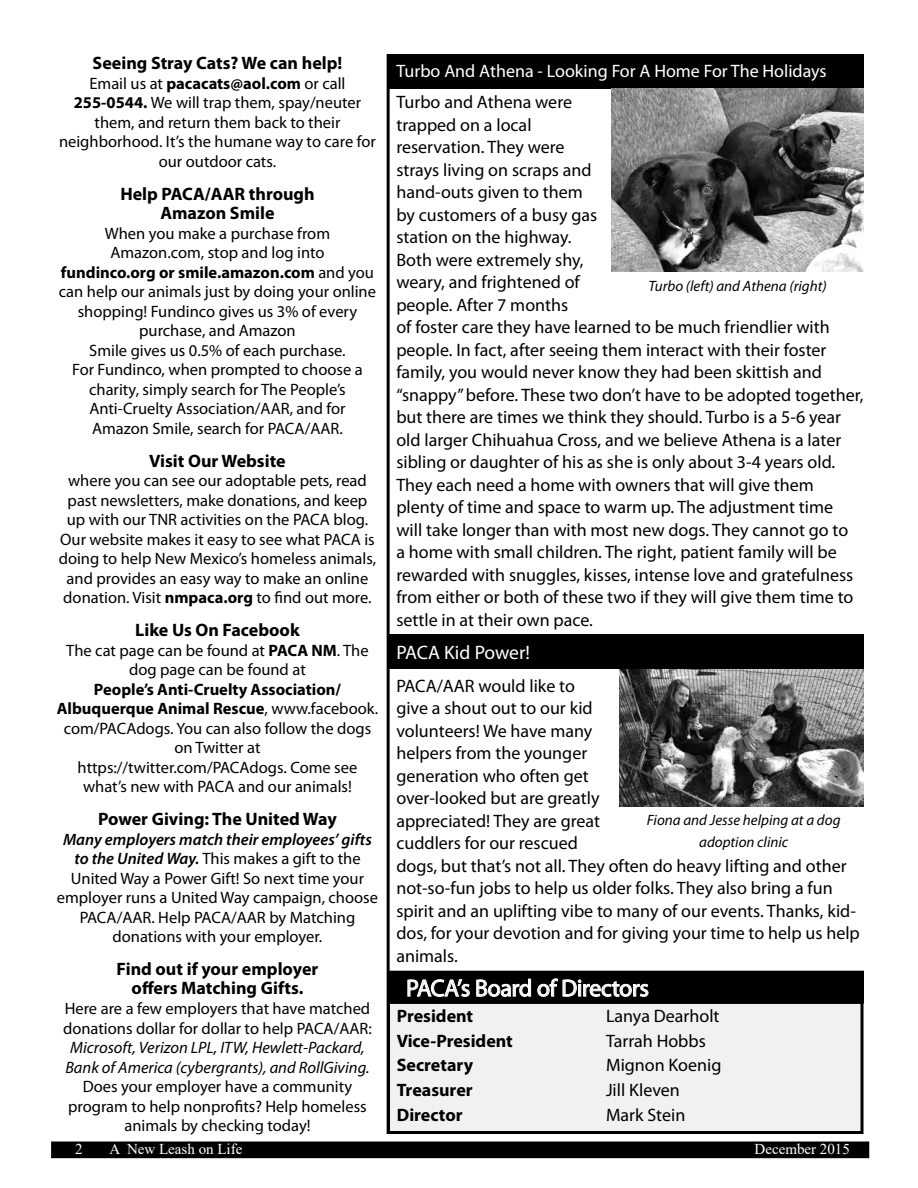
<style>
.page{position:relative;width:918px;height:1188px;background:#fff}
.page>*{position:absolute;margin:0;border:0;box-sizing:border-box;transform-origin:0 0}
.t1{font:24px "Myriad Pro";letter-spacing:-.02em;color:#fff}
.t2{font:19.5px "Myriad Pro";letter-spacing:-.005em;color:#fff}
.t3{font:18px/22.5px "Myriad Pro";color:#000}
.t4{font:700 18px/19.5px "Myriad Pro";color:#000;text-align:center}
.t5{font:18px "Myriad Pro";color:#fff}
.t6{font:16.5px/19.5px "Myriad Pro";color:#000;text-align:center}
.t7{font:italic 16.5px/19.5px "Myriad Pro";color:#000}
.t8{font:italic 15px/22.5px "Myriad Pro";color:#000;text-align:center}
.t9{font:15px "Times New Roman";color:#fff}
.s1{font-weight:700}
.s2{font-weight:600;font-style:italic}
</style>
<div class="page">
<div style="left:52px;top:1142px;width:816px;height:15px;background:#000"></div>
<div style="left:51px;top:1142px;width:818px;height:16px;border:2px solid #000"></div>
<div style="left:388px;top:54px;width:476px;height:34px;background:#000"></div>
<div style="left:388px;top:635px;width:476px;height:34px;background:#000"></div>
<hr style="left:387px;top:54px;width:3px;height:1080px;background:#000">
<div style="left:388px;top:1002px;width:474px;height:130px;background:#f1f1f2"></div>
<div style="left:387px;top:1001px;width:477px;height:133px;border:3px solid #000"></div>
<div style="left:388px;top:971px;width:475px;height:32px;background:#000"></div>
<svg style="left:407px;top:979px;width:63px;height:18px"></svg>
<svg style="left:476px;top:978px;width:55px;height:19px"></svg>
<svg style="left:537px;top:978px;width:112px;height:19px"></svg>
<div style="left:387px;top:971px;width:477px;height:33px;border:2px solid #000"></div>
<img style="left:620px;top:670px;width:244px;height:137px">
<img style="left:611px;top:88px;width:253px;height:184px">
<p class="t4" style="left:93px;top:53px;width:251px">Seeing Stray Cats? We can help!</p>
<p class="t6" style="left:59px;top:73px;width:318px">Email us at <span class="s1">pacacats@aol.com</span> or call <span class="s1">255-0544.</span> We will trap them, spay/neuter them, and return them back to their neighborhood. It’s the humane way to care for our outdoor cats.</p>
<p class="t4" style="left:120px;top:183px;width:196px">Help PACA/AAR through<br>Amazon Smile</p>
<p class="t6" style="left:59px;top:223px;width:319px">When you make a purchase from Amazon.com, stop and log into<br><span class="s1">fundinco.org or smile.amazon.com</span> and you can help our animals just by doing your online shopping! Fundinco gives us 3% of every purchase, and Amazon<br>Smile gives us 0.5% of each purchase.<br>For Fundinco, when prompted to choose a charity, simply search for The People’s Anti-Cruelty Association/AAR, and for Amazon Smile, search for PACA/AAR.</p>
<p class="t4" style="left:149px;top:450px;width:138px">Visit Our Website</p>
<p class="t6" style="left:59px;top:470px;width:319px">where you can see our adoptable pets, read past newsletters, make donations, and keep up with our TNR activities on the PACA blog.<br>Our website makes it easy to see what PACA is doing to help New Mexico’s homeless animals, and provides an easy way to make an online donation. Visit <span class="s1">nmpaca.org</span> to find out more.</p>
<p class="t4" style="left:135px;top:620px;width:166px">Like Us On Facebook</p>
<p class="t6" style="left:66px;top:640px;width:304px">The cat page can be found at <span class="s1">PACA NM</span>. The dog page can be found at</p>
<p class="t6" style="left:57px;top:679px;width:323px"><span class="s1">People’s Anti-Cruelty Association/ Albuquerque Animal Rescue</span>, www.facebook. com/PACAdogs. You can also follow the dogs on Twitter at<br>https://twitter.com/PACAdogs. Come see what’s new with PACA and our animals!</p>
<p class="t4" style="left:98px;top:809px;width:240px">Power Giving: The United Way</p>
<p class="t6" style="left:57px;top:829px;width:323px"><span class="s2">Many employers match their employees’ gifts to the United Way.</span> This makes a gift to the United Way a Power Gift! So next time your employer runs a United Way campaign, choose PACA/AAR. Help PACA/AAR by Matching donations with your employer.</p>
<p class="t4" style="left:117px;top:959px;width:203px">Find out if your employer offers Matching Gifts.</p>
<p class="t6" style="left:63px;top:998px;width:310px;text-align:left">Here are a few employers that have matched donations dollar for dollar to help PACA/AAR:</p>
<p class="t7" style="left:65px;top:1037px;width:306px">Microsoft, Verizon LPL, ITW, Hewlett-Packard,<br>Bank of America (cybergrants), and RollGiving.</p>
<p class="t6" style="left:68px;top:1076px;width:300px">Does your employer have a community program to help nonprofits? Help homeless animals by checking today!</p>
<p class="t5" style="left:396px;top:59px;width:432px">Turbo And Athena - Looking For A Home For The Holidays</p>
<p class="t3" style="left:396px;top:91px;width:469px">Turbo and Athena were<br>trapped on a local<br>reservation. They were<br>strays living on scraps and<br>hand-outs given to them<br>by customers of a busy gas<br>station on the highway.<br>Both were extremely shy,<br>weary, and frightened of<br>people. After 7 months<br>of foster care they have learned to be much friendlier with people. In fact, after seeing them interact with their foster family, you would never know they had been skittish and “snappy” before. These two don’t have to be adopted together, but there are times we think they should. Turbo is a 5-6 year old larger Chihuahua Cross, and we believe Athena is a later sibling or daughter of his as she is only about 3-4 years old.<br>They each need a home with owners that will give them plenty of time and space to warm up. The adjustment time will take longer than with most new dogs. They cannot go to<br>a home with small children. The right, patient family will be rewarded with snuggles, kisses, intense love and gratefulness from either or both of these two if they will give them time to settle in at their own pace.</p>
<p class="t8" style="left:649px;top:275px;width:180px">Turbo (left) and Athena (right)</p>
<p class="t2" style="left:396px;top:640px;width:135px">PACA Kid Power!</p>
<p class="t3" style="left:396px;top:674px;width:465px">PACA/AAR would like to<br>give a shout out to our kid<br>volunteers! We have many<br>helpers from the younger<br>generation who often get<br>over-looked but are greatly<br>appreciated! They are great<br>cuddlers for our rescued<br>dogs, but that’s not all. They often do heavy lifting and other not-so-fun jobs to help us older folks. They also bring a fun spirit and an uplifting vibe to many of our events. Thanks, kid&shy;dos, for your devotion and for giving your time to help us help animals.</p>
<p class="t8" style="left:647px;top:808px;width:195px">Fiona and Jesse helping at a dog adoption clinic</p>
<h1 class="t1" style="left:406px;top:973px;width:244px">PACA’s Board of Directors</h1>
<p class="t4" style="left:397px;top:1005px;width:78px">President</p>
<p class="t3" style="left:606px;top:1004px;width:115px">Lanya Dearholt</p>
<p class="t4" style="left:397px;top:1030px;width:118px">Vice-President</p>
<p class="t3" style="left:606px;top:1029px;width:101px">Tarrah Hobbs</p>
<p class="t4" style="left:397px;top:1055px;width:78px">Secretary</p>
<p class="t3" style="left:606px;top:1054px;width:117px">Mignon Koenig</p>
<p class="t4" style="left:397px;top:1080px;width:77px">Treasurer</p>
<p class="t3" style="left:606px;top:1079px;width:75px">Jill Kleven</p>
<p class="t4" style="left:397px;top:1104px;width:67px">Director</p>
<p class="t3" style="left:606px;top:1103px;width:81px">Mark Stein</p>
<p class="t9" style="left:75px;top:1138px;width:9px">2</p>
<p class="t9" style="left:110px;top:1138px;width:134px">A New Leash on Life</p>
<p class="t9" style="left:755px;top:1138px;width:97px">December 2015</p>
</div>
